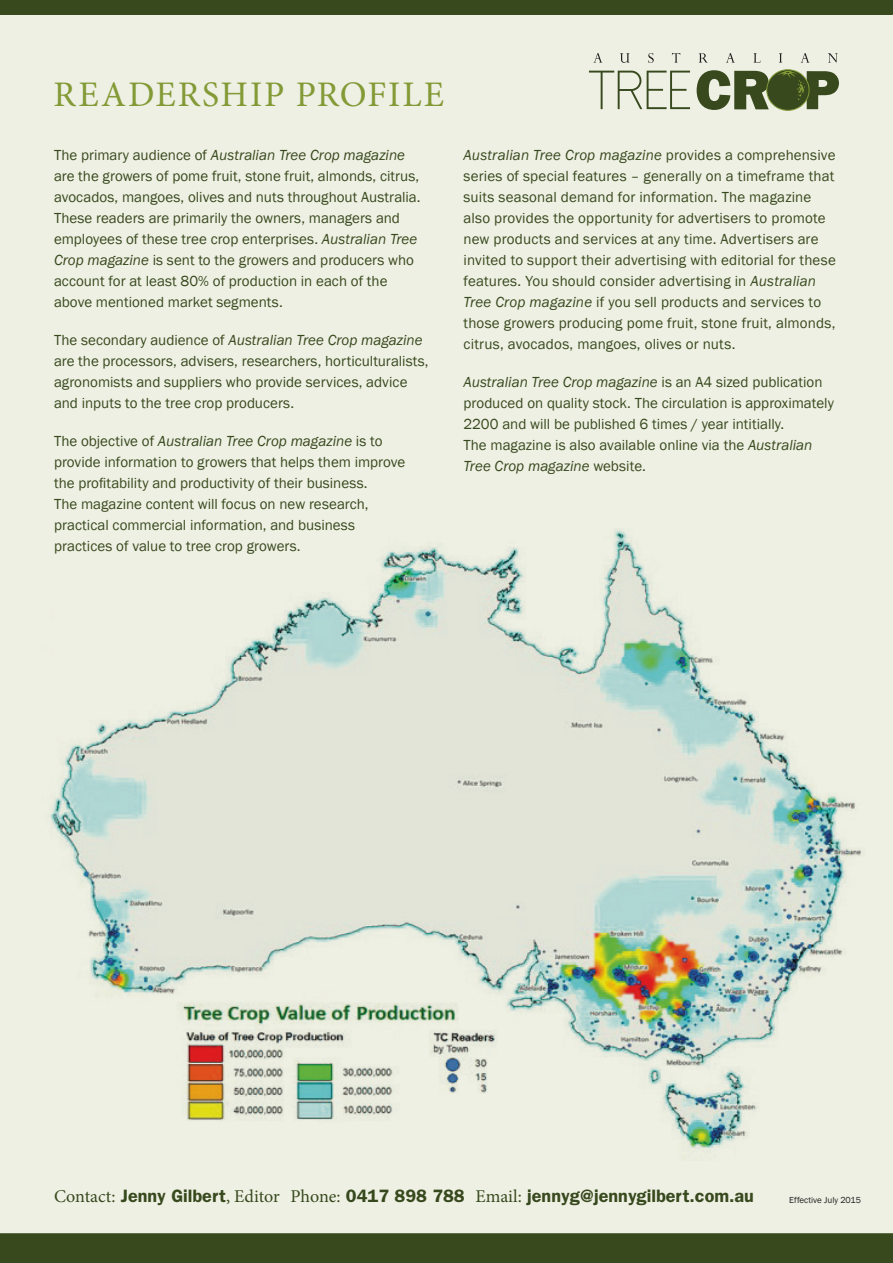
<style>
.page{position:relative;width:893px;height:1263px;background:#fff}
.page>*{position:absolute;margin:0;border:0;box-sizing:border-box;transform-origin:0 0}
.t1{font:36px "Minion Pro";letter-spacing:.05em;color:#839a36}
.t2{font:600 18px "Franklin Gothic";color:#38491e}
.t3{font:15px/21px "Franklin Gothic";letter-spacing:.005em;color:#38491e}
.t4{font:9px "Franklin Gothic";color:#231f20}
.s1{font-style:italic}
.s2{font-family:"Minion Pro";font-weight:400}
</style>
<div class="page">
<div style="left:0;top:0;width:893px;height:1251px;background:#eef0e3"></div>
<div style="left:1px;top:1234px;width:891px;height:28px;background:#38491e"></div>
<div style="left:0;top:1233px;width:893px;height:30px;border:2px solid #38491e"></div>
<div style="left:0;top:0;width:893px;height:15px;background:#38491e"></div>
<img style="left:50px;top:529px;width:812px;height:629px">
<svg style="left:593px;top:53px;width:9px;height:10px"></svg>
<svg style="left:620px;top:53px;width:9px;height:10px"></svg>
<svg style="left:648px;top:53px;width:6px;height:10px"></svg>
<svg style="left:672px;top:53px;width:8px;height:10px"></svg>
<svg style="left:699px;top:53px;width:9px;height:10px"></svg>
<svg style="left:726px;top:53px;width:9px;height:10px"></svg>
<svg style="left:753px;top:53px;width:8px;height:10px"></svg>
<svg style="left:779px;top:53px;width:3px;height:10px"></svg>
<svg style="left:801px;top:53px;width:9px;height:10px"></svg>
<svg style="left:828px;top:53px;width:10px;height:10px"></svg>
<svg style="left:589px;top:71px;width:101px;height:38px"></svg>
<svg style="left:697px;top:69px;width:142px;height:42px"></svg>
<h1 class="t1" style="left:53px;top:70px;width:392px">Readership profile</h1>
<p class="t3" style="left:54px;top:145px;width:368px">The primary audience of <span class="s1">Australian Tree Crop magazine </span>are the growers of pome fruit, stone fruit, almonds, citrus, avocados, mangoes, olives and nuts throughout Australia.<br>These readers are primarily the owners, managers and employees of these tree crop enterprises. <span class="s1">Australian Tree Crop magazine</span> is sent to the growers and producers who account for at least 80% of production in each of the above mentioned market segments.</p>
<p class="t3" style="left:54px;top:330px;width:376px">The secondary audience of <span class="s1">Australian Tree Crop magazine </span>are the processors, advisers, researchers, horticulturalists, agronomists and suppliers who provide services, advice and inputs to the tree crop producers.</p>
<p class="t3" style="left:54px;top:431px;width:353px">The objective of <span class="s1">Australian Tree Crop magazine</span> is to provide information to growers that helps them improve the profitability and productivity of their business.<br>The magazine content will focus on new research, practical commercial information, and business practices of value to tree crop growers.</p>
<p class="t3" style="left:463px;top:145px;width:374px"><span class="s1">Australian Tree Crop magazine</span> provides a comprehensive series of special features – generally on a timeframe that suits seasonal demand for information. The magazine also provides the opportunity for advertisers to promote new products and services at any time. Advertisers are invited to support their advertising with editorial for these features. You should consider advertising in <span class="s1">Australian Tree Crop magazine</span> if you sell products and services to those growers producing pome fruit, stone fruit, almonds, citrus, avocados, mangoes, olives or nuts.</p>
<p class="t3" style="left:463px;top:372px;width:372px"><span class="s1">Australian Tree Crop magazine</span> is an A4 sized publication produced on quality stock. The circulation is approximately 2200 and will be published 6 times / year intitially.<br>The magazine is also available online via the <span class="s1">Australian Tree Crop magazine</span> website.</p>
<p class="t2" style="left:54px;top:1185px;width:701px"><span class="s2">Contact:</span> Jenny Gilbert<span class="s2">, Editor Phone:</span> 0417 898 788 <span class="s2">Email:</span> jennyg@jennygilbert.com.au</p>
<p class="t4" style="left:789px;top:1194px;width:73px">Effective July 2015</p>
</div>
